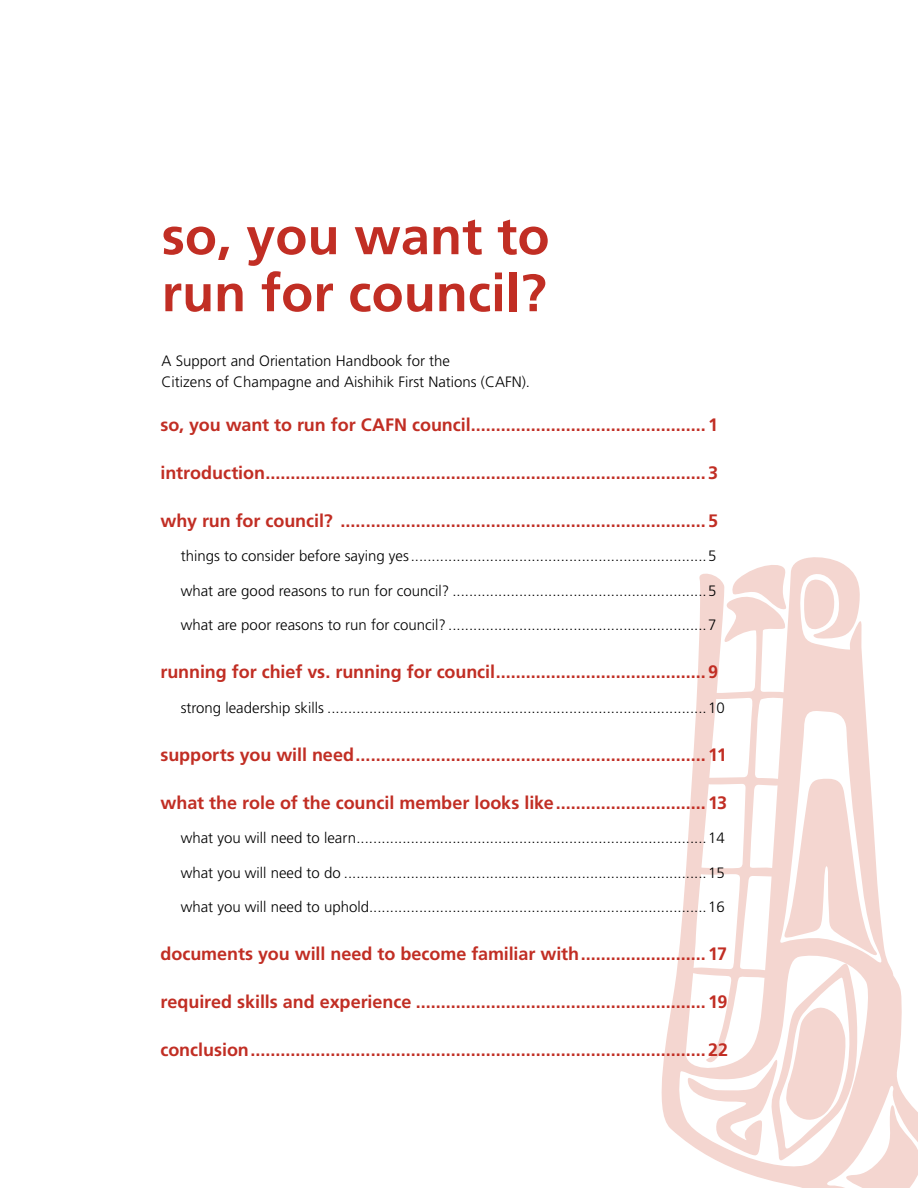
<style>
.page{position:relative;width:918px;height:1188px;background:#fff}
.page>*{position:absolute;margin:0;border:0;box-sizing:border-box;transform-origin:0 0}
.t1{font:700 52.5px/57px "Frutiger";color:#c12e24}
.t2{font:700 18px "Frutiger";letter-spacing:-.005em;color:#c12e24}
.t3{font:300 15px/21px "Frutiger";color:#000}
</style>
<div class="page">
<svg style="left:662px;top:557px;width:204px;height:578px"></svg>
<svg style="left:678px;top:707px;width:240px;height:481px"></svg>
<h1 class="t1" style="left:162px;top:208px;width:389px">so, you want to run for council?</h1>
<p class="t3" style="left:162px;top:351px;width:370px">A Support and Orientation Handbook for the<br>Citizens of Champagne and Aishihik First Nations (CAFN).</p>
<p class="t2" style="left:160px;top:414px;width:559px">so, you want to run for CAFN council...............................................1</p>
<p class="t2" style="left:160px;top:462px;width:559px">introduction........................................................................................3</p>
<p class="t2" style="left:160px;top:510px;width:559px">why run for council? .........................................................................5</p>
<p class="t3" style="left:181px;top:546px;width:537px">things to consider before saying yes.......................................................................5</p>
<p class="t3" style="left:181px;top:580px;width:537px">what are good reasons to run for council? .............................................................5</p>
<p class="t3" style="left:181px;top:615px;width:537px">what are poor reasons to run for council? ..............................................................7</p>
<p class="t2" style="left:160px;top:661px;width:559px">running for chief vs. running for council..........................................9</p>
<p class="t3" style="left:181px;top:697px;width:545px">strong leadership skills ...........................................................................................10</p>
<p class="t2" style="left:160px;top:744px;width:568px">supports you will need......................................................................11</p>
<p class="t2" style="left:160px;top:792px;width:568px">what the role of the council member looks like..............................13</p>
<p class="t3" style="left:181px;top:828px;width:545px">what you will need to learn....................................................................................14</p>
<p class="t3" style="left:181px;top:862px;width:545px">what you will need to do .......................................................................................15</p>
<p class="t3" style="left:181px;top:897px;width:545px">what you will need to uphold.................................................................................16</p>
<p class="t2" style="left:160px;top:943px;width:568px">documents you will need to become familiar with.........................17</p>
<p class="t2" style="left:160px;top:991px;width:568px">required skills and experience ..........................................................19</p>
<p class="t2" style="left:160px;top:1039px;width:569px">conclusion...........................................................................................22</p>
</div>
